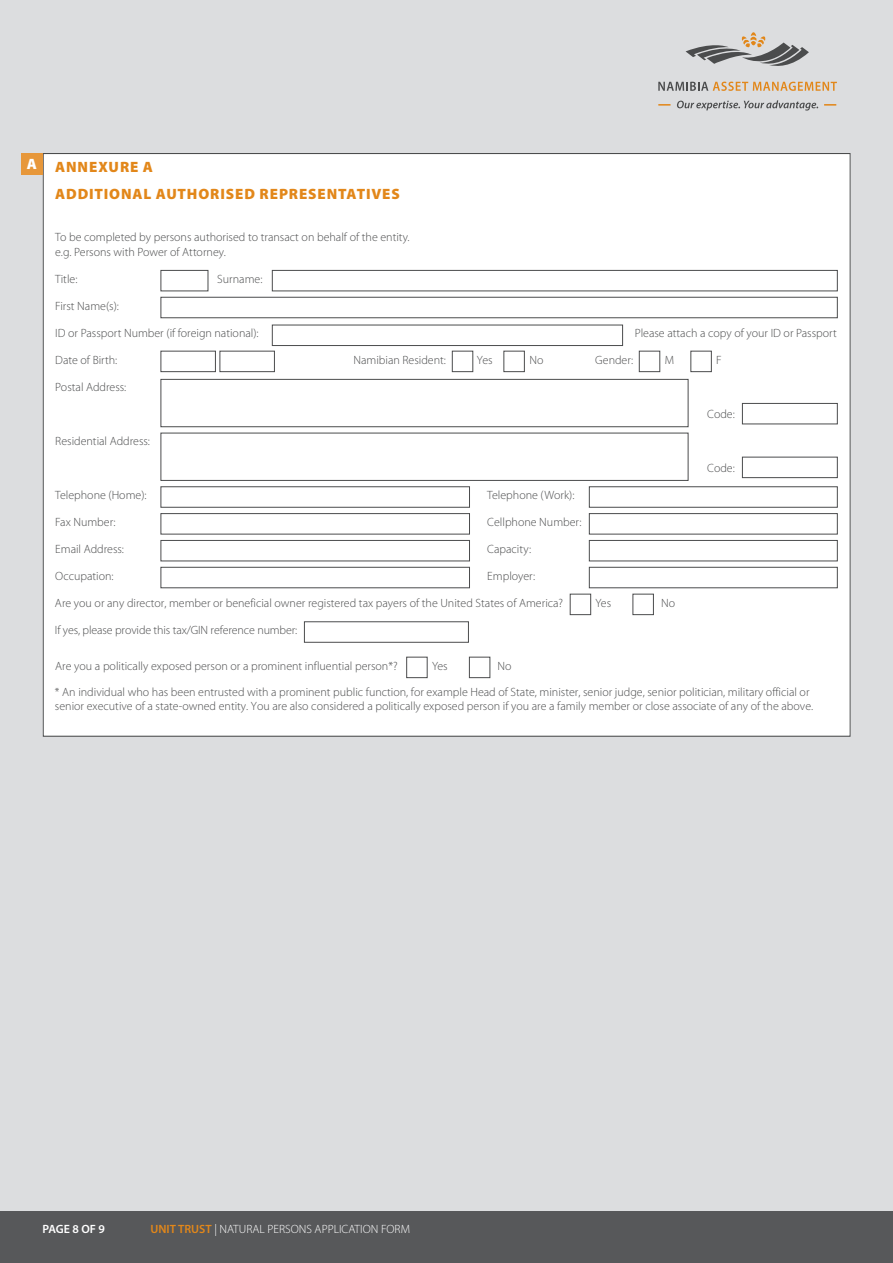
<style>
.page{position:relative;width:893px;height:1263px;background:#dcdddf}
.page>*{position:absolute;margin:0;border:0;box-sizing:border-box;transform-origin:0 0}
.t1{font:900 15px "Myriad Pro";letter-spacing:.06em;color:#e2871a}
.t2{font:900 15px "Myriad Pro";color:#fff}
.t3{font:300 12px/25.8px "Myriad Pro";color:#4b4c4d}
.t4{font:300 12px "Myriad Pro";color:#fff}
.t5{font:600 12px "Myriad Pro";letter-spacing:-.01em;color:#fff}
.s1{font-weight:600;color:#e2871a}
</style>
<div class="page">
<div style="left:0;top:1212px;width:893px;height:51px;background:#57585a"></div>
<svg style="left:686px;top:32px;width:123px;height:34px"></svg>
<svg style="left:658px;top:82px;width:179px;height:9px"></svg>
<svg style="left:677px;top:100px;width:141px;height:11px"></svg>
<svg style="left:658px;top:104px;width:12px;height:2px"></svg>
<svg style="left:824px;top:104px;width:12px;height:2px"></svg>
<div style="left:43px;top:153px;width:807px;height:584px;background:#fff;border:1px solid #4b4c4d"></div>
<div style="left:22px;top:153px;width:21px;height:21px;background:#e7973a"></div>
<div style="left:272px;top:270px;width:566px;height:21px;border:1px solid #4b4c4d"></div>
<div style="left:161px;top:297px;width:677px;height:21px;border:1px solid #4b4c4d"></div>
<div style="left:161px;top:270px;width:47px;height:21px;border:1px solid #4b4c4d"></div>
<div style="left:161px;top:379px;width:527px;height:48px;border:1px solid #4b4c4d"></div>
<div style="left:742px;top:403px;width:96px;height:21px;border:1px solid #4b4c4d"></div>
<div style="left:161px;top:433px;width:527px;height:48px;border:1px solid #4b4c4d"></div>
<div style="left:742px;top:457px;width:96px;height:21px;border:1px solid #4b4c4d"></div>
<div style="left:161px;top:486px;width:309px;height:22px;border:1px solid #4b4c4d"></div>
<div style="left:589px;top:486px;width:249px;height:22px;border:1px solid #4b4c4d"></div>
<div style="left:161px;top:513px;width:309px;height:21px;border:1px solid #4b4c4d"></div>
<div style="left:589px;top:513px;width:249px;height:21px;border:1px solid #4b4c4d"></div>
<div style="left:161px;top:540px;width:309px;height:21px;border:1px solid #4b4c4d"></div>
<div style="left:589px;top:540px;width:249px;height:21px;border:1px solid #4b4c4d"></div>
<div style="left:161px;top:567px;width:309px;height:21px;border:1px solid #4b4c4d"></div>
<div style="left:589px;top:567px;width:249px;height:21px;border:1px solid #4b4c4d"></div>
<div style="left:272px;top:325px;width:351px;height:21px;border:1px solid #4b4c4d"></div>
<div style="left:452px;top:351px;width:21px;height:21px;border:1px solid #4b4c4d"></div>
<div style="left:503px;top:351px;width:22px;height:21px;border:1px solid #4b4c4d"></div>
<div style="left:570px;top:594px;width:21px;height:21px;border:1px solid #4b4c4d"></div>
<div style="left:632px;top:594px;width:22px;height:21px;border:1px solid #4b4c4d"></div>
<div style="left:304px;top:621px;width:165px;height:22px;border:1px solid #4b4c4d"></div>
<div style="left:639px;top:351px;width:21px;height:21px;border:1px solid #4b4c4d"></div>
<div style="left:690px;top:351px;width:22px;height:21px;border:1px solid #4b4c4d"></div>
<div style="left:161px;top:351px;width:55px;height:21px;border:1px solid #4b4c4d"></div>
<div style="left:220px;top:351px;width:55px;height:21px;border:1px solid #4b4c4d"></div>
<div style="left:406px;top:657px;width:22px;height:21px;border:1px solid #4b4c4d"></div>
<div style="left:469px;top:657px;width:21px;height:21px;border:1px solid #4b4c4d"></div>
<p class="t2" style="left:27px;top:153px;width:12px">A</p>
<p class="t1" style="left:55px;top:157px;width:99px">ANNEXURE A</p>
<p class="t1" style="left:55px;top:184px;width:346px">ADDITIONAL AUTHORISED REPRESENTATIVES</p>
<p class="t3" style="left:55px;top:224px;width:356px">To be completed by persons authorised to transact on behalf of the entity.</p>
<p class="t3" style="left:55px;top:239px;width:172px">e.g. Persons with Power of Attorney.</p>
<p class="t3" style="left:55px;top:266px;width:24px">Title:</p>
<p class="t3" style="left:217px;top:266px;width:47px">Surname:</p>
<p class="t3" style="left:55px;top:293px;width:65px">First Name(s):</p>
<p class="t3" style="left:55px;top:320px;width:205px">ID or Passport Number (if foreign national):</p>
<p class="t3" style="left:635px;top:320px;width:204px">Please attach a copy of your ID or Passport</p>
<p class="t3" style="left:55px;top:347px;width:64px">Date of Birth:</p>
<p class="t3" style="left:353px;top:347px;width:94px">Namibian Resident:</p>
<p class="t3" style="left:477px;top:347px;width:17px">Yes</p>
<p class="t3" style="left:529px;top:347px;width:16px">No</p>
<p class="t3" style="left:595px;top:347px;width:39px">Gender:</p>
<p class="t3" style="left:665px;top:347px;width:11px">M</p>
<p class="t3" style="left:716px;top:347px;width:7px">F</p>
<p class="t3" style="left:55px;top:374px;width:73px">Postal Address:</p>
<p class="t3" style="left:707px;top:401px;width:29px">Code:</p>
<p class="t3" style="left:55px;top:428px;width:96px">Residential Address:</p>
<p class="t3" style="left:707px;top:455px;width:29px">Code:</p>
<p class="t3" style="left:55px;top:482px;width:93px">Telephone (Home):</p>
<p class="t3" style="left:487px;top:482px;width:89px">Telephone (Work):</p>
<p class="t3" style="left:55px;top:509px;width:62px">Fax Number:</p>
<p class="t3" style="left:487px;top:509px;width:96px">Cellphone Number:</p>
<p class="t3" style="left:55px;top:536px;width:70px">Email Address:</p>
<p class="t3" style="left:487px;top:536px;width:45px">Capacity:</p>
<p class="t3" style="left:55px;top:563px;width:60px">Occupation:</p>
<p class="t3" style="left:487px;top:563px;width:49px">Employer:</p>
<p class="t3" style="left:55px;top:590px;width:510px">Are you or any director, member or beneficial owner registered tax payers of the United States of America?</p>
<p class="t3" style="left:596px;top:590px;width:17px">Yes</p>
<p class="t3" style="left:661px;top:590px;width:16px">No</p>
<p class="t3" style="left:55px;top:617px;width:244px">If yes, please provide this tax/GIN reference number:</p>
<p class="t3" style="left:55px;top:653px;width:756px">Are you a politically exposed person or a prominent influential person*?<br>* An individual who has been entrusted with a prominent public function, for example Head of State, minister, senior judge, senior politician, military official or</p>
<p class="t3" style="left:55px;top:693px;width:760px">senior executive of a state-owned entity. You are also considered a politically exposed person if you are a family member or close associate of any of the above.</p>
<p class="t3" style="left:432px;top:653px;width:17px">Yes</p>
<p class="t3" style="left:498px;top:653px;width:16px">No</p>
<p class="t5" style="left:43px;top:1221px;width:64px">PAGE 8 OF 9</p>
<p class="t4" style="left:151px;top:1221px;width:261px"><span class="s1">UNIT TRUST</span> | NATURAL PERSONS APPLICATION FORM</p>
</div>
